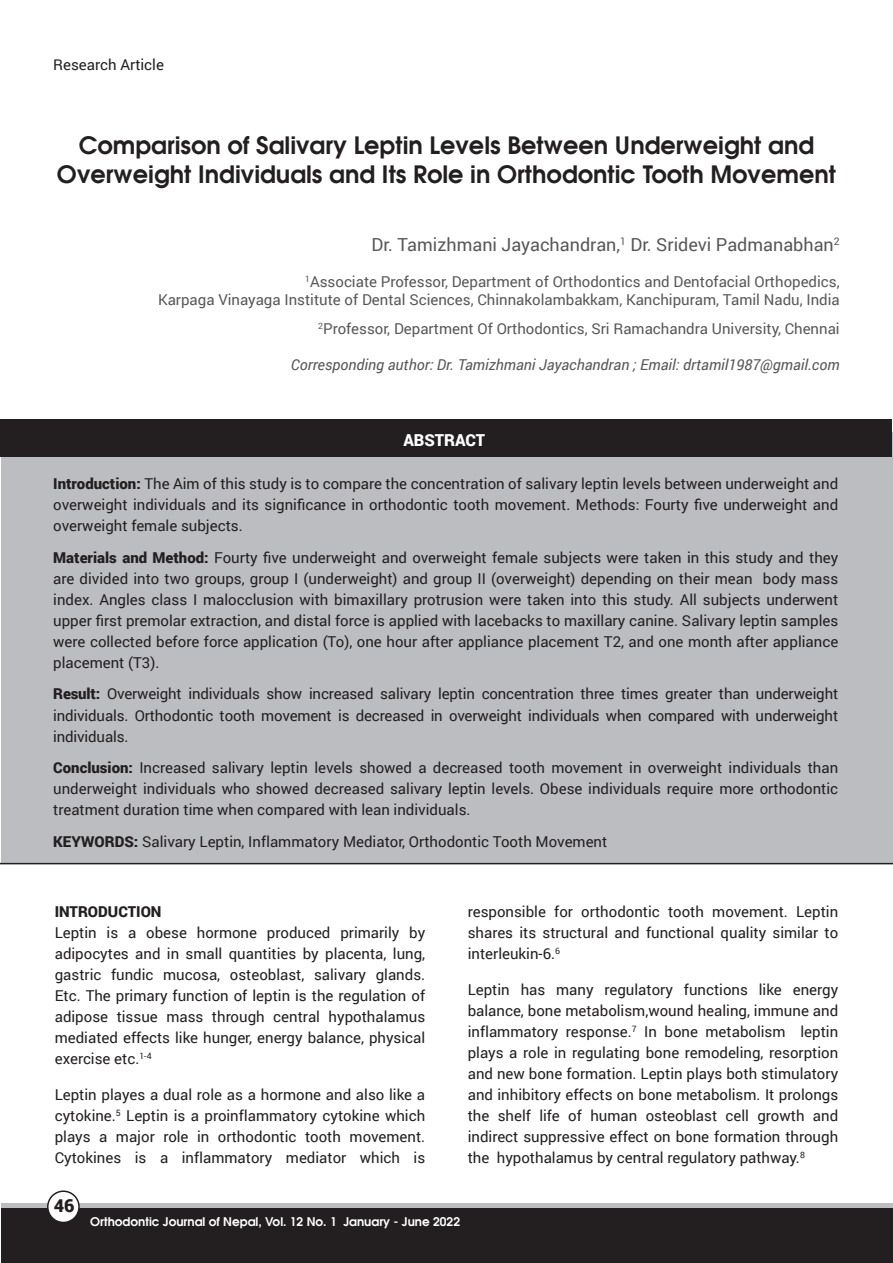
<style>
.page{position:relative;width:893px;height:1263px;background:#fff}
.page>*{position:absolute;margin:0;border:0;box-sizing:border-box;transform-origin:0 0}
.t1{font:24px/28.8px "Avalon";color:#231f20;text-align:center}
.t2{font:18px "Roboto";color:#57585a}
.t3{font:900 18px "Roboto";color:#231f20}
.t4{font:900 16.5px "Roboto";color:#fff}
.t5{font:15px/21px "Roboto";color:#231f20;text-align:justify}
.t6{font:15px "Roboto";color:#57585a}
.t7{font:italic 15px "Roboto";color:#57585a}
.t8{font:900 15px "Roboto";color:#231f20}
.t9{font:12px "Avalon";color:#fff}
.s1{font-weight:900}
</style>
<div class="page">
<div style="left:2px;top:1203px;width:891px;height:22px;background:linear-gradient(to right,#bcbdc0,#bcbdc0)"></div>
<div style="left:2px;top:1209px;width:891px;height:54px;background:#231f20"></div>
<div style="left:48px;top:1191px;width:31px;height:31px;background:#fff;border-radius:50%"></div>
<div style="left:47px;top:1190px;width:33px;height:33px;border:2px solid #231f20;border-radius:50%"></div>
<div style="left:2px;top:433px;width:891px;height:431px;background:#bcbdc0"></div>
<div style="left:0;top:419px;width:891px;height:37px;background:#231f20"></div>
<hr style="left:0;top:863px;width:893px;height:1px;background:#231f20">
<p class="t5" style="left:53px;top:53px;width:112px">Research Article</p>
<p class="t1" style="left:57px;top:130px;width:780px">Comparison of Salivary Leptin Levels Between Underweight and<br>Overweight Individuals and Its Role in Orthodontic Tooth Movement</p>
<p class="t2" style="left:372px;top:232px;width:470px">Dr. Tamizhmani Jayachandran,<sup>1</sup> Dr. Sridevi Padmanabhan<sup>2</sup></p>
<p class="t6" style="left:305px;top:271px;width:536px"><sup>1</sup>Associate Professor, Department of Orthodontics and Dentofacial Orthopedics,</p>
<p class="t6" style="left:158px;top:289px;width:683px">Karpaga Vinayaga Institute of Dental Sciences, Chinnakolambakkam, Kanchipuram, Tamil Nadu, India</p>
<p class="t6" style="left:318px;top:318px;width:523px"><sup>2</sup>Professor, Department Of Orthodontics, Sri Ramachandra University, Chennai</p>
<p class="t7" style="left:291px;top:354px;width:550px">Corresponding author: Dr. Tamizhmani Jayachandran ; Email: drtamil1987@gmail.com</p>
<p class="t4" style="left:403px;top:429px;width:83px">ABSTRACT</p>
<p class="t5" style="left:53px;top:472px;width:786px"><span class="s1">Introduction:</span> The Aim of this study is to compare the concentration of salivary leptin levels between underweight and overweight individuals and its significance in orthodontic tooth movement. Methods: Fourty five underweight and overweight female subjects.</p>
<p class="t5" style="left:53px;top:546px;width:786px"><span class="s1">Materials and Method:</span> Fourty five underweight and overweight female subjects were taken in this study and they are divided into two groups, group I (underweight) and group II (overweight) depending on their mean body mass index. Angles class I malocclusion with bimaxillary protrusion were taken into this study. All subjects underwent upper first premolar extraction, and distal force is applied with lacebacks to maxillary canine. Salivary leptin samples were collected before force application (To), one hour after appliance placement T2, and one month after appliance placement (T3).</p>
<p class="t5" style="left:53px;top:683px;width:786px"><span class="s1">Result:</span> Overweight individuals show increased salivary leptin concentration three times greater than underweight individuals. Orthodontic tooth movement is decreased in overweight individuals when compared with underweight individuals.</p>
<p class="t5" style="left:53px;top:757px;width:786px"><span class="s1">Conclusion:</span> Increased salivary leptin levels showed a decreased tooth movement in overweight individuals than underweight individuals who showed decreased salivary leptin levels. Obese individuals require more orthodontic treatment duration time when compared with lean individuals.</p>
<p class="t5" style="left:53px;top:831px;width:556px"><span class="s1">KEYWORDS:</span> Salivary Leptin, Inflammatory Mediator, Orthodontic Tooth Movement</p>
<p class="t8" style="left:55px;top:901px;width:108px">INTRODUCTION</p>
<p class="t5" style="left:55px;top:922px;width:372px">Leptin is a obese hormone produced primarily by adipocytes and in small quantities by placenta, lung, gastric fundic mucosa, osteoblast, salivary glands.<br>Etc. The primary function of leptin is the regulation of adipose tissue mass through central hypothalamus mediated effects like hunger, energy balance, physical exercise etc.<sup>1-4</sup></p>
<p class="t5" style="left:55px;top:1084px;width:372px">Leptin playes a dual role as a hormone and also like a cytokine.<sup>5</sup> Leptin is a proinflammatory cytokine which plays a major role in orthodontic tooth movement.<br>Cytokines is a inflammatory mediator which is</p>
<p class="t5" style="left:468px;top:901px;width:372px">responsible for orthodontic tooth movement. Leptin shares its structural and functional quality similar to interleukin-6.<sup>6</sup></p>
<p class="t5" style="left:468px;top:979px;width:372px">Leptin has many regulatory functions like energy balance, bone metabolism,wound healing, immune and inflammatory response.<sup>7</sup> In bone metabolism leptin plays a role in regulating bone remodeling, resorption and new bone formation. Leptin plays both stimulatory and inhibitory effects on bone metabolism. It prolongs the shelf life of human osteoblast cell growth and indirect suppressive effect on bone formation through the hypothalamus by central regulatory pathway.<sup>8</sup></p>
<p class="t3" style="left:54px;top:1193px;width:22px">46</p>
<p class="t9" style="left:90px;top:1213px;width:371px">Orthodontic Journal of Nepal, Vol. 12 No. 1 January - June 2022</p>
</div>
